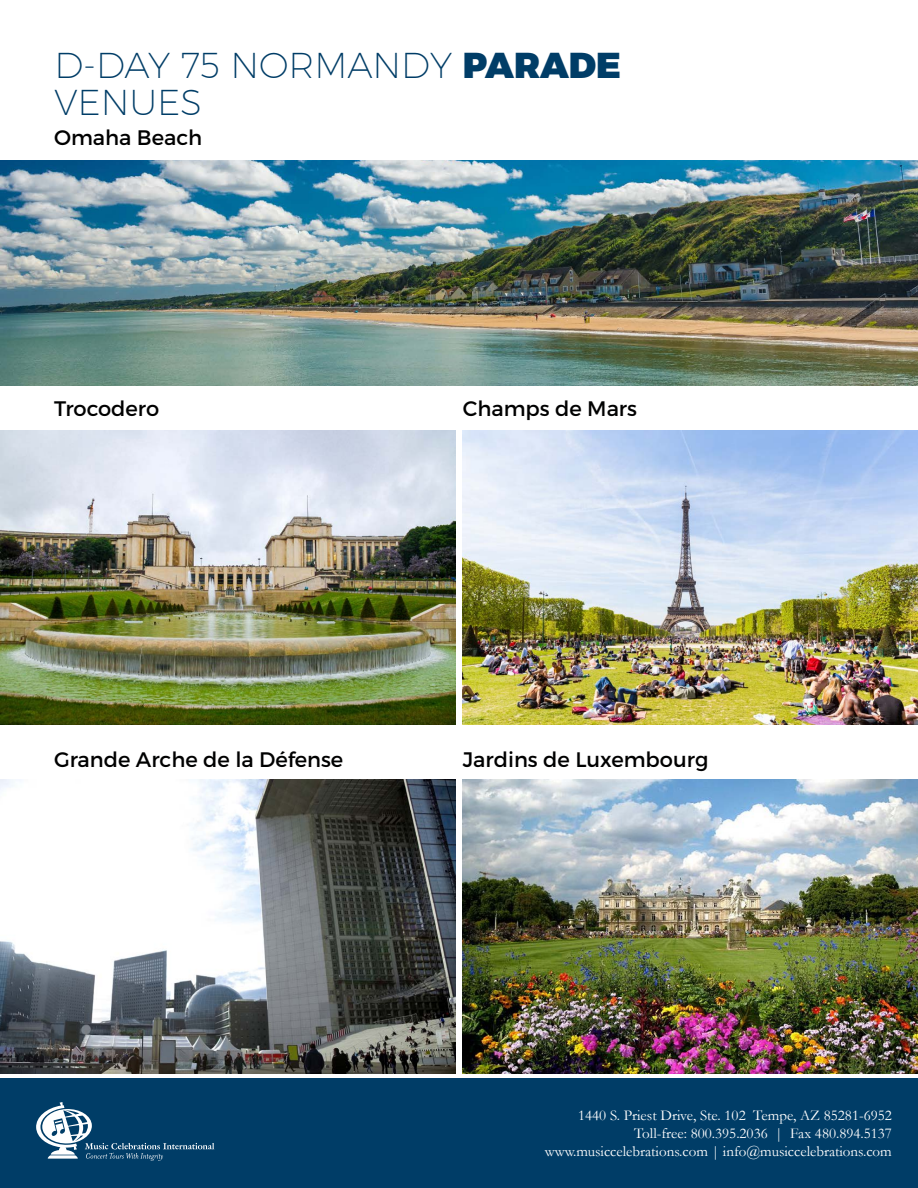
<style>
.page{position:relative;width:918px;height:1188px;background:#fff}
.page>*{position:absolute;margin:0;border:0;box-sizing:border-box;transform-origin:0 0}
.t1{font:200 36px "Montserrat";color:#003d67}
.t2{font:21px "Montserrat";color:#000101}
.t3{font:15px "Garamond";color:#fff}
.s1{font-weight:900}
</style>
<div class="page">
<div style="left:1px;top:1073px;width:917px;height:115px;background:linear-gradient(to right,#fff,#fff)"></div>
<div style="left:1px;top:1079px;width:917px;height:109px;background:#003d67"></div>
<svg style="left:36px;top:1103px;width:178px;height:58px"></svg>
<img style="left:0;top:431px;width:455px;height:293px">
<img style="left:0;top:160px;width:918px;height:225px">
<img style="left:463px;top:431px;width:455px;height:293px">
<img style="left:0;top:779px;width:455px;height:294px">
<img style="left:463px;top:779px;width:455px;height:294px">
<p class="t1" style="left:54px;top:43px;width:568px">D-DAY 75 NORMANDY <span class="s1">PARADE</span></p>
<p class="t1" style="left:54px;top:80px;width:149px">VENUES</p>
<p class="t2" style="left:54px;top:125px;width:150px">Omaha Beach</p>
<p class="t2" style="left:54px;top:395px;width:107px">Trocodero</p>
<p class="t2" style="left:463px;top:395px;width:176px">Champs de Mars</p>
<p class="t2" style="left:54px;top:747px;width:291px">Grande Arche de la Défense</p>
<p class="t2" style="left:463px;top:747px;width:247px">Jardins de Luxembourg</p>
<p class="t3" style="left:578px;top:1105px;width:315px">1440 S. Priest Drive, Ste. 102 Tempe, AZ 85281-6952</p>
<p class="t3" style="left:634px;top:1123px;width:259px">Toll-free: 800.395.2036 | Fax 480.894.5137</p>
<p class="t3" style="left:545px;top:1141px;width:349px">www.musiccelebrations.com | info@musiccelebrations.com</p>
</div>
